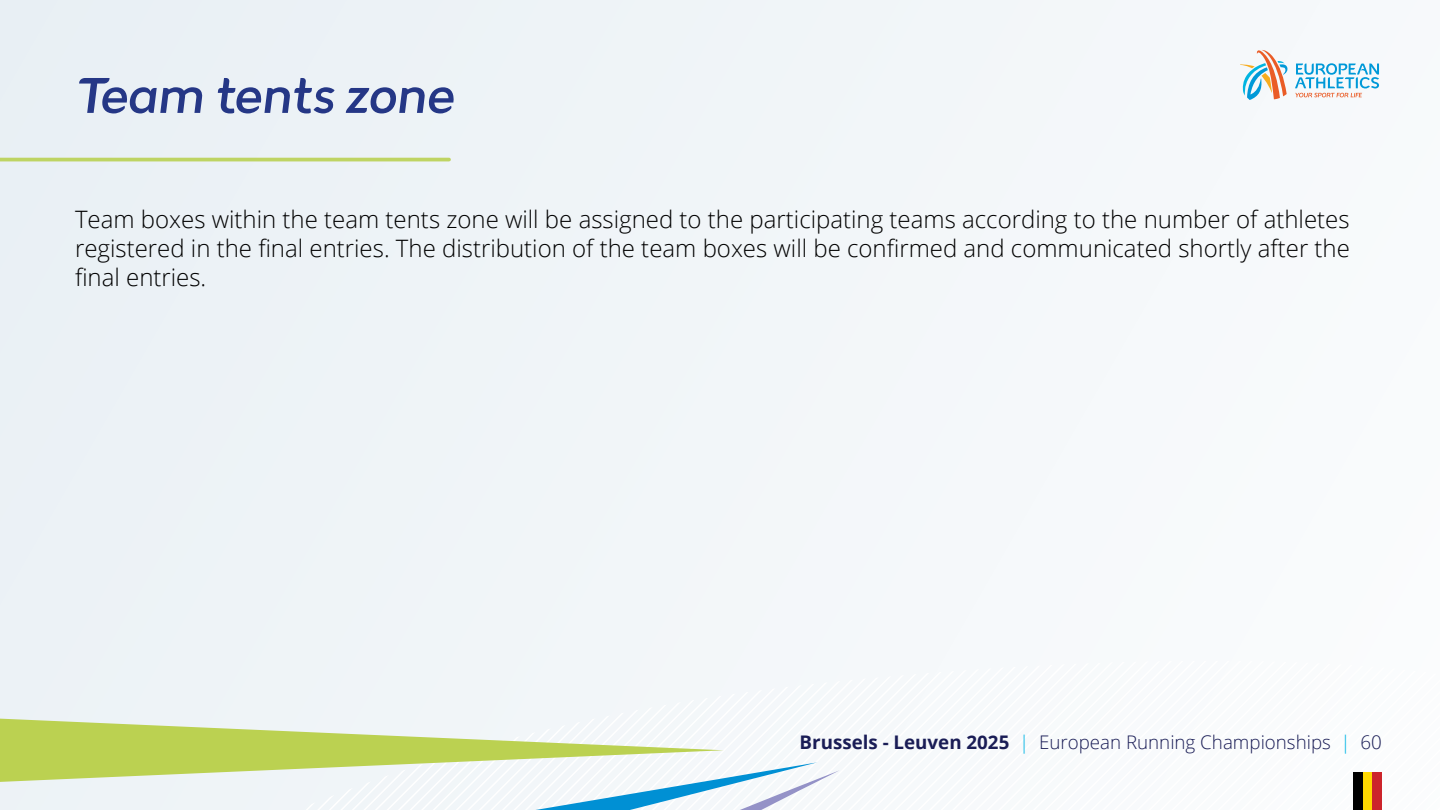
<style>
.page{position:relative;width:1440px;height:810px;background:#f1f5f8}
.page>*{position:absolute;margin:0;border:0;box-sizing:border-box;transform-origin:0 0}
.t1{font:52.5px "Tracks";color:#253786}
.t2{font:300 24px/28.8px "Open Sans";color:#000;text-align:justify}
.t3{font:300 18.75px "Open Sans";color:#1a1d56}
.s1{font-weight:700}
.s2{color:#00b4e4}
</style>
<div class="page">
<svg style="left:859px;top:667px;width:158px;height:143px"></svg>
<svg style="left:620px;top:681px;width:228px;height:127px"></svg>
<svg style="left:1017px;top:664px;width:70px;height:146px"></svg>
<div style="left:1390px;top:668px;width:50px;height:142px;background:#fbfcfd"></div>
<svg style="left:1087px;top:661px;width:303px;height:149px"></svg>
<div style="left:1353px;top:772px;width:10px;height:38px;background:#000"></div>
<div style="left:1363px;top:772px;width:9px;height:38px;background:#ffd900"></div>
<div style="left:1372px;top:772px;width:10px;height:38px;background:#cc242b"></div>
<svg style="left:306px;top:762px;width:534px;height:48px"></svg>
<svg style="left:0;top:715px;width:724px;height:70px"></svg>
<svg style="left:1240px;top:50px;width:48px;height:50px"></svg>
<svg style="left:1295px;top:63px;width:84px;height:34px"></svg>
<hr style="left:0;top:158px;width:449px;height:3px;background:#bad153">
<h1 class="t1" style="left:75px;top:64px;width:388px">Team tents zone</h1>
<p class="t2" style="left:75px;top:205px;width:1276px">Team boxes within the team tents zone will be assigned to the participating teams according to the number of athletes registered in the final entries. The distribution of the team boxes will be confirmed and communicated shortly after the final entries.</p>
<p class="t3" style="left:800px;top:730px;width:584px"><span class="s1">Brussels - Leuven 2025</span> <span class="s2">|</span> European Running Championships <span class="s2">|</span> 60</p>
</div>
